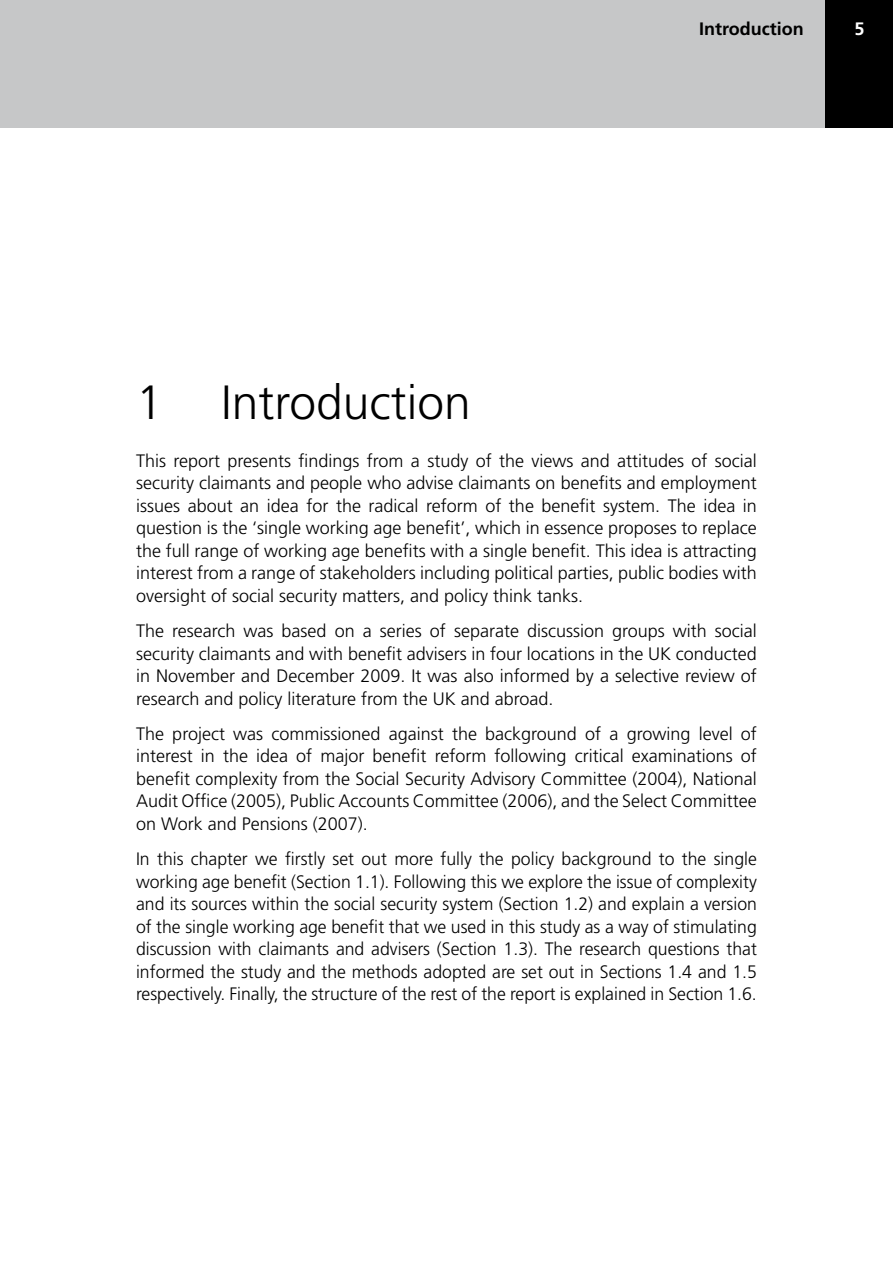
<style>
.page{position:relative;width:893px;height:1263px;background:#fff}
.page>*{position:absolute;margin:0;border:0;box-sizing:border-box;transform-origin:0 0}
.t1{font:300 48px "Frutiger LT";color:#000}
.t2{font:300 18px/22.5px "Frutiger LT";color:#000;text-align:justify}
.t3{font:700 18px "Frutiger LT";color:#000}
.t4{font:700 18px "Frutiger LT";color:#fff}
</style>
<div class="page">
<div style="left:825px;top:0;width:68px;height:128px;background:#000"></div>
<div style="left:0;top:0;width:825px;height:128px;background:#c6c7c8"></div>
<p class="t3" style="left:699px;top:21px;width:106px">Introduction</p>
<p class="t4" style="left:854px;top:21px;width:12px">5</p>
<h1 class="t1" style="left:136px;top:382px;width:336px">1 Introduction</h1>
<p class="t2" style="left:136px;top:451px;width:622px">This report presents findings from a study of the views and attitudes of social security claimants and people who advise claimants on benefits and employment issues about an idea for the radical reform of the benefit system. The idea in question is the ‘single working age benefit’, which in essence proposes to replace the full range of working age benefits with a single benefit. This idea is attracting interest from a range of stakeholders including political parties, public bodies with oversight of social security matters, and policy think tanks.</p>
<p class="t2" style="left:136px;top:621px;width:622px">The research was based on a series of separate discussion groups with social security claimants and with benefit advisers in four locations in the UK conducted in November and December 2009. It was also informed by a selective review of research and policy literature from the UK and abroad.</p>
<p class="t2" style="left:136px;top:724px;width:622px">The project was commissioned against the background of a growing level of interest in the idea of major benefit reform following critical examinations of benefit complexity from the Social Security Advisory Committee (2004), National Audit Office (2005), Public Accounts Committee (2006), and the Select Committee on Work and Pensions (2007).</p>
<p class="t2" style="left:136px;top:849px;width:622px">In this chapter we firstly set out more fully the policy background to the single working age benefit (Section 1.1). Following this we explore the issue of complexity and its sources within the social security system (Section 1.2) and explain a version of the single working age benefit that we used in this study as a way of stimulating discussion with claimants and advisers (Section 1.3). The research questions that informed the study and the methods adopted are set out in Sections 1.4 and 1.5 respectively. Finally, the structure of the rest of the report is explained in Section 1.6.</p>
</div>
